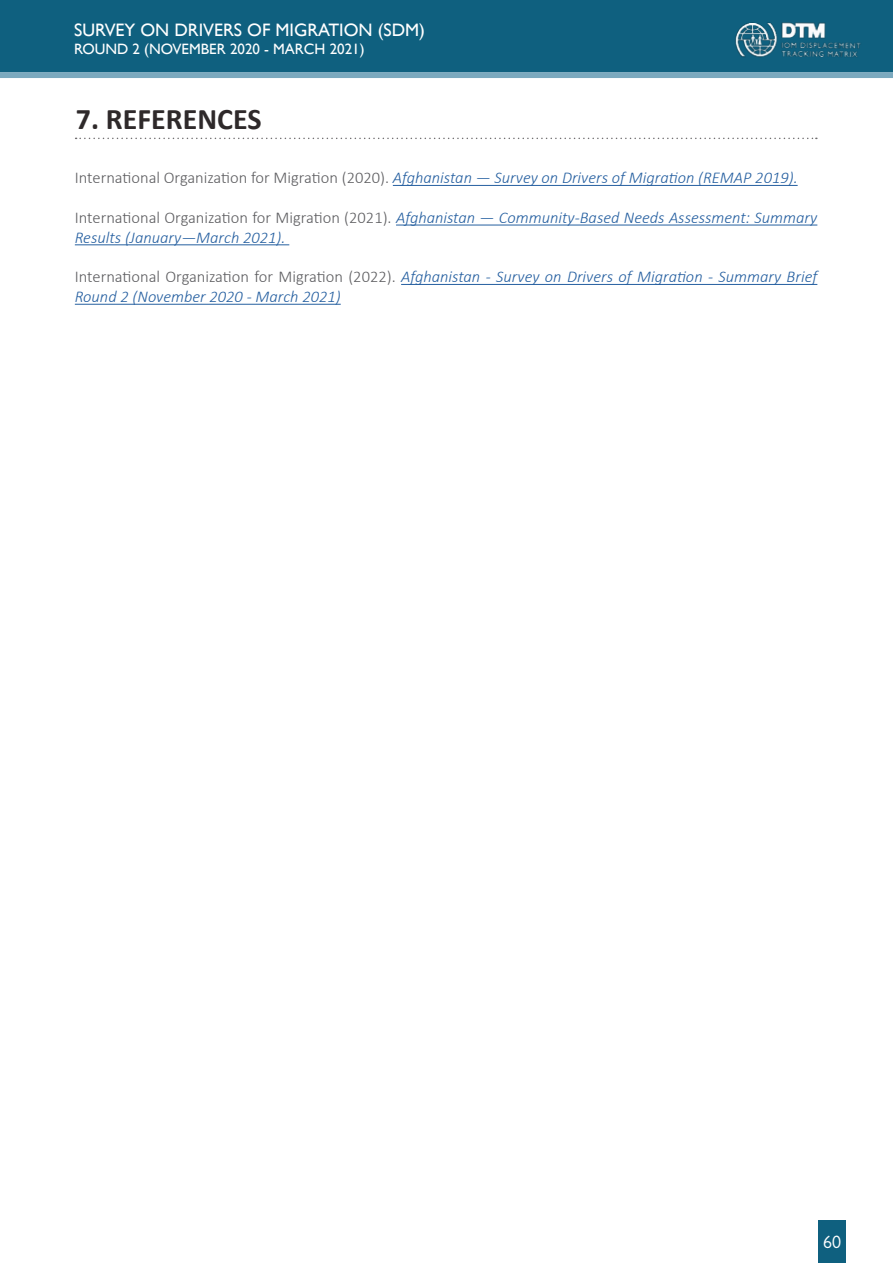
<style>
.page{position:relative;width:893px;height:1263px;background:#fff}
.page>*{position:absolute;margin:0;border:0;box-sizing:border-box;transform-origin:0 0}
.t1{font:700 30px "Calibri";color:#2e292a}
.t2{font:18px "Gill Sans";color:#fff}
.t3{font:18px "Gill Sans Nova";color:#fff}
.t4{font:italic 300 16.5px/19.8px "Calibri";color:#255fa0}
.t5{font:15px "Gill Sans";color:#fff}
.s1{font-style:normal;color:#5d5d60}
</style>
<div class="page">
<div style="left:0;top:0;width:893px;height:72px;background:#0f607f"></div>
<div style="left:0;top:72px;width:893px;height:6px;background:#7ba9be"></div>
<div style="left:818px;top:1220px;width:28px;height:43px;background:#0f607f"></div>
<img style="left:735px;top:22px;width:126px;height:36px">
<hr style="left:393px;top:185px;width:405px;height:1px;background:#255fa0">
<hr style="left:396px;top:225px;width:421px;height:1px;background:#255fa0">
<hr style="left:75px;top:244px;width:214px;height:1px;background:#255fa0">
<hr style="left:401px;top:284px;width:416px;height:1px;background:#255fa0">
<hr style="left:75px;top:304px;width:266px;height:1px;background:#255fa0">
<svg style="left:76px;top:138px;width:741px;height:1px"></svg>
<p class="t2" style="left:74px;top:19px;width:352px">SURVEY ON DRIVERS OF MIGRATION (SDM)</p>
<p class="t5" style="left:74px;top:40px;width:292px">ROUND 2 (NOVEMBER 2020 - MARCH 2021)</p>
<h1 class="t1" style="left:76px;top:98px;width:187px">7. REFERENCES</h1>
<p class="t4" style="left:75px;top:168px;width:724px"><span class="s1">International Organization for Migration (2020).</span> Afghanistan — Survey on Drivers of Migration (REMAP 2019).</p>
<p class="t4" style="left:75px;top:207px;width:744px"><span class="s1">International Organization for Migration (2021).</span> Afghanistan — Community-Based Needs Assessment: Summary<br>Results (January—March 2021).</p>
<p class="t4" style="left:75px;top:267px;width:744px"><span class="s1">International Organization for Migration (2022).</span> Afghanistan - Survey on Drivers of Migration - Summary Brief<br>Round 2 (November 2020 - March 2021)</p>
<p class="t3" style="left:823px;top:1231px;width:19px">60</p>
</div>
